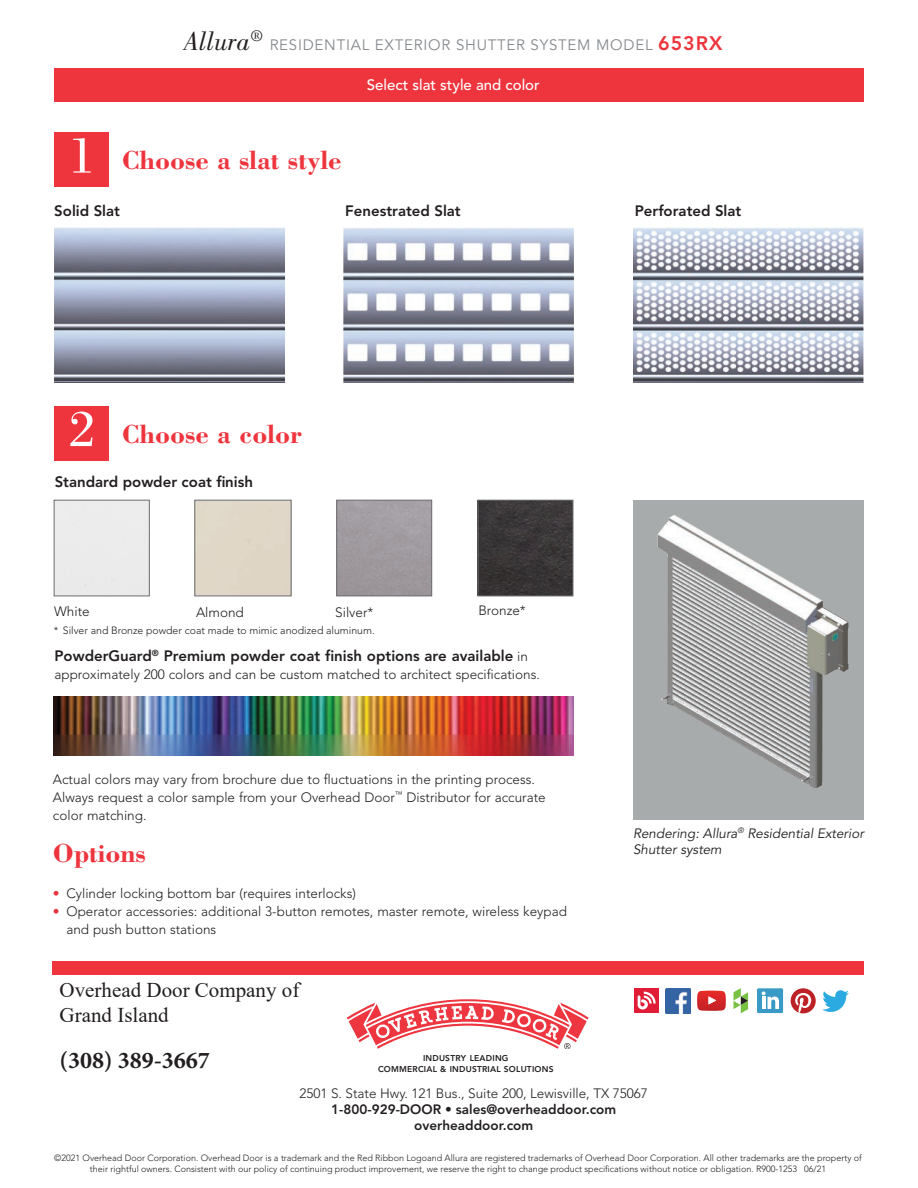
<style>
.page{position:relative;width:918px;height:1188px;background:#fff}
.page>*{position:absolute;margin:0;border:0;box-sizing:border-box;transform-origin:0 0}
.t1{font:52.5px "Bodoni Std";color:#fff}
.t2{font:700 27px "Bodoni Std";color:#ee343d}
.t3{font:italic 27px "Bodoni Std";color:#231f20}
.t4{font:700 24px "Minion Pro";color:#221e1f}
.t5{font:21px/25.2px "Times New Roman";color:#221e1f}
.t6{font:800 15px "Avenir LT Std";color:#231f20}
.t7{font:15px "Avenir LT Std";letter-spacing:.05em;color:#868a8e}
.t8{font:500 15px "Avenir LT Std";color:#fff}
.t9{font:300 13.5px/18px "Avenir LT Std";color:#231f20}
.t10{font:800 13.5px/16.2px "Avenir LT Std";color:#231f20;text-align:center}
.t11{font:italic 13.5px "Avenir LT Std";color:#231f20}
.t12{font:300 10.5px "Avenir LT Std";color:#231f20}
.t13{font:300 9px/10.8px "Avenir LT Std";color:#231f20;text-align:center}
.t14{font:800 8.4px "Avenir LT Std";letter-spacing:.025em;color:#231f20}
.s1{font-weight:800;font-size:19.5px;color:#ee343d}
.s2{font-weight:400;font-size:52.5px;color:#fff}
.s3{font-weight:300;font-size:13.5px}
.s4{color:#ee343d}
</style>
<div class="page">
<div style="left:53px;top:962px;width:811px;height:13px;background:#ee343d"></div>
<div style="left:54px;top:69px;width:810px;height:33px;background:#ee343d"></div>
<div style="left:54px;top:132px;width:55px;height:55px;background:#ee343d"></div>
<img style="left:54px;top:228px;width:230px;height:155px">
<img style="left:344px;top:228px;width:230px;height:155px">
<img style="left:634px;top:228px;width:230px;height:155px">
<div style="left:54px;top:406px;width:55px;height:55px;background:#ee343d"></div>
<div style="left:54px;top:500px;width:96px;height:96px;border:1px solid #6c6d70"></div>
<div style="left:195px;top:500px;width:96px;height:96px;border:1px solid #6c6d70"></div>
<div style="left:337px;top:500px;width:95px;height:96px;border:1px solid #6c6d70"></div>
<img style="left:480px;top:502px;width:91px;height:92px">
<div style="left:478px;top:500px;width:95px;height:96px;border:1px solid #6c6d70"></div>
<img style="left:53px;top:696px;width:520px;height:59px">
<div style="left:633px;top:501px;width:231px;height:319px;background:#a8abac"></div>
<img style="left:657px;top:515px;width:192px;height:272px">
<div style="left:634px;top:988px;width:24px;height:25px;background:#e11c37"></div>
<svg style="left:638px;top:992px;width:18px;height:18px"></svg>
<svg style="left:347px;top:999px;width:242px;height:50px"></svg>
<img style="left:665px;top:988px;width:25px;height:25px">
<svg style="left:697px;top:991px;width:29px;height:20px"></svg>
<svg style="left:734px;top:988px;width:14px;height:25px"></svg>
<svg style="left:822px;top:990px;width:27px;height:22px"></svg>
<svg style="left:757px;top:988px;width:26px;height:25px"></svg>
<svg style="left:791px;top:988px;width:25px;height:25px"></svg>
<p class="t3" style="left:184px;top:26px;width:80px">Allura<sup>®</sup></p>
<p class="t7" style="left:270px;top:36px;width:454px">RESIDENTIAL EXTERIOR SHUTTER SYSTEM MODEL <span class="s1">653RX</span></p>
<p class="t8" style="left:367px;top:76px;width:174px">Select slat style and color</p>
<p class="t2" style="left:69px;top:144px;width:274px"><span class="s2">1</span> Choose a slat style</p>
<p class="t6" style="left:54px;top:202px;width:67px">Solid Slat</p>
<p class="t6" style="left:345px;top:202px;width:117px">Fenestrated Slat</p>
<p class="t6" style="left:635px;top:202px;width:108px">Perforated Slat</p>
<p class="t1" style="left:69px;top:400px;width:28px">2</p>
<p class="t2" style="left:122px;top:417px;width:182px">Choose a color</p>
<p class="t6" style="left:55px;top:473px;width:200px">Standard powder coat fnish</p>
<p class="t9" style="left:54px;top:602px;width:37px">White</p>
<p class="t9" style="left:196px;top:603px;width:49px">Almond</p>
<p class="t9" style="left:335px;top:603px;width:40px">Silver*</p>
<p class="t9" style="left:478px;top:601px;width:49px">Bronze*</p>
<p class="t12" style="left:54px;top:625px;width:322px">* Silver and Bronze powder coat made to mimic anodized aluminum.</p>
<p class="t6" style="left:54px;top:647px;width:475px">PowderGuard<sup>®</sup> Premium powder coat finish options are available <span class="s3">in</span></p>
<p class="t9" style="left:54px;top:666px;width:487px">approximately 200 colors and can be custom matched to architect specifcations.</p>
<p class="t9" style="left:53px;top:770px;width:494px">Actual colors may vary from brochure due to fuctuations in the printing process.<br>Always request a color sample from your Overhead Door<sup>™</sup> Distributor for accurate color matching.</p>
<p class="t11" style="left:633px;top:825px;width:232px">Rendering: Allura<sup>®</sup> Residential Exterior</p>
<p class="t2" style="left:53px;top:836px;width:95px">Options</p>
<p class="t11" style="left:633px;top:842px;width:90px">Shutter system</p>
<p class="t9" style="left:53px;top:884px;width:305px"><span class="s4">•</span> Cylinder locking bottom bar (requires interlocks)</p>
<p class="t9" style="left:66px;top:902px;width:502px;text-indent:-14px"><span class="s4">•</span> Operator accessories: additional 3-button remotes, master remote, wireless keypad and push button stations</p>
<p class="t5" style="left:60px;top:976px;width:241px">Overhead Door Company of<br>Grand Island</p>
<h2 class="t4" style="left:60px;top:1044px;width:152px">(308) 389-3667</h2>
<p class="t14" style="left:423px;top:1054px;width:87px">INDUSTRY LEADING</p>
<p class="t14" style="left:378px;top:1064px;width:177px">COMMERCIAL &amp; INDUSTRIAL SOLUTIONS</p>
<p class="t9" style="left:299px;top:1084px;width:350px">2501 S. State Hwy. 121 Bus., Suite 200, Lewisville, TX 75067</p>
<p class="t10" style="left:331px;top:1101px;width:286px">1-800-929-DOOR • sales@overheaddoor.com overheaddoor.com</p>
<p class="t13" style="left:54px;top:1152px;width:809px">©2021 Overhead Door Corporation. Overhead Door is a trademark and the Red Ribbon Logoand Allura are registered trademarks of Overhead Door Corporation. All other trademarks are the property of their rightful owners. Consistent with our policy of continuing product improvement, we reserve the right to change product specifcations without notice or obligation. R900-1253 06/21</p>
</div>
